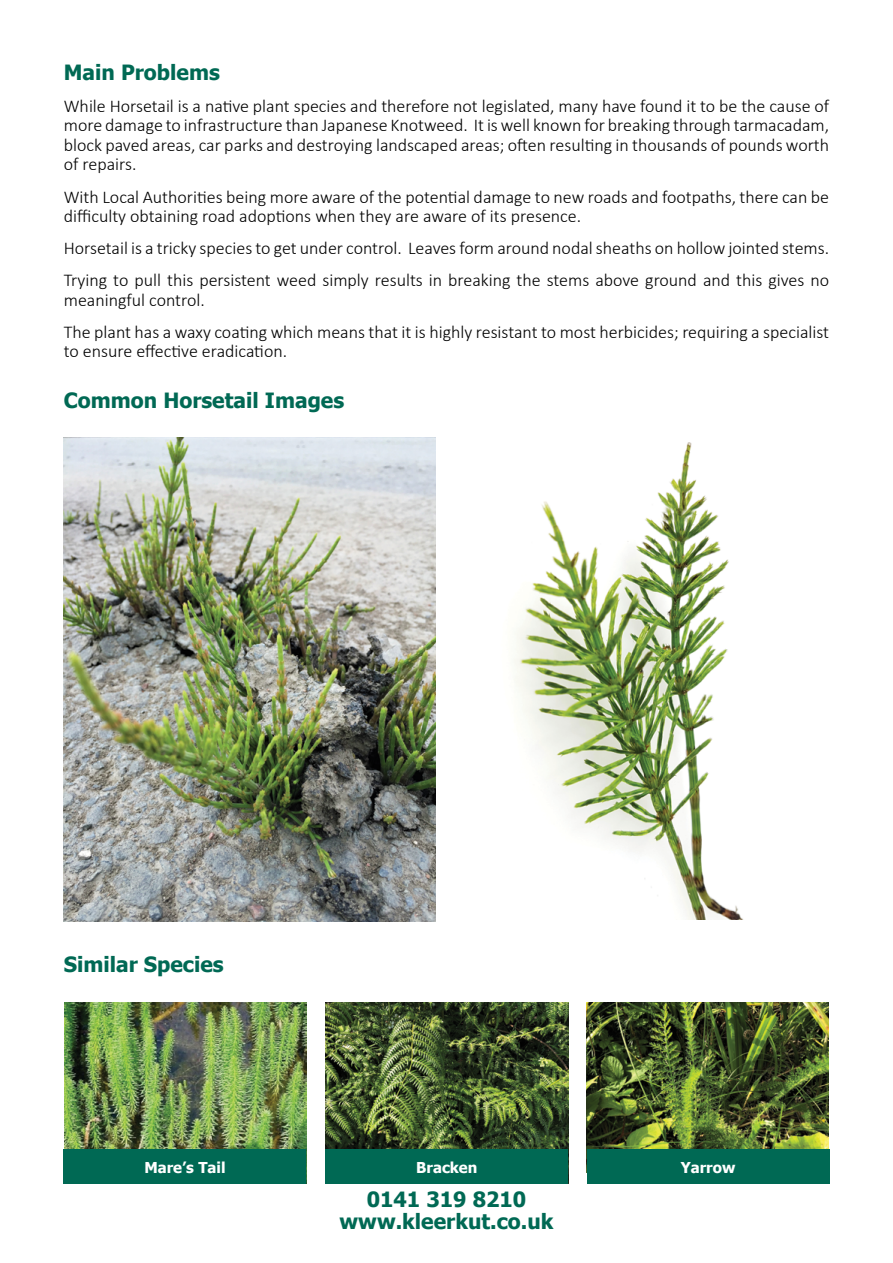
<style>
.page{position:relative;width:893px;height:1263px;background:#fff}
.page>*{position:absolute;margin:0;border:0;box-sizing:border-box;transform-origin:0 0}
.Heading_2{font:700 21px "Tahoma";color:#006954}
.t1{font:300 18px/19.5px "Calibri";color:#000}
.t2{font:700 15px "Tahoma";color:#fff}
</style>
<div class="page">
<img style="left:64px;top:438px;width:371px;height:483px">
<img style="left:514px;top:442px;width:229px;height:477px">
<img style="left:65px;top:1002px;width:241px;height:148px">
<img style="left:326px;top:1002px;width:242px;height:148px">
<img style="left:586px;top:1002px;width:243px;height:170px">
<div style="left:326px;top:1150px;width:242px;height:34px;background:#006954"></div>
<div style="left:64px;top:1150px;width:242px;height:34px;background:#006954"></div>
<div style="left:587px;top:1150px;width:242px;height:34px;background:#006954"></div>
<p class="Heading_2" style="left:64px;top:57px;width:158px">Main Problems</p>
<p class="t1" style="left:64px;top:96px;width:767px;text-align:justify">While Horsetail is a native plant species and therefore not legislated, many have found it to be the cause of more damage to infrastructure than Japanese Knotweed. It is well known for breaking through tarmacadam, block paved areas, car parks and destroying landscaped areas; often resulting in thousands of pounds worth of repairs.</p>
<p class="t1" style="left:64px;top:187px;width:767px">With Local Authorities being more aware of the potential damage to new roads and footpaths, there can be difficulty obtaining road adoptions when they are aware of its presence.</p>
<p class="t1" style="left:64px;top:238px;width:767px">Horsetail is a tricky species to get under control. Leaves form around nodal sheaths on hollow jointed stems.</p>
<p class="t1" style="left:64px;top:270px;width:767px">Trying to pull this persistent weed simply results in breaking the stems above ground and this gives no meaningful control.</p>
<p class="t1" style="left:64px;top:322px;width:767px">The plant has a waxy coating which means that it is highly resistant to most herbicides; requiring a specialist to ensure effective eradication.</p>
<p class="Heading_2" style="left:64px;top:386px;width:282px">Common Horsetail Images</p>
<p class="Heading_2" style="left:64px;top:950px;width:161px">Similar Species</p>
<p class="t2" style="left:144px;top:1156px;width:83px">Mare’s Tail</p>
<p class="t2" style="left:416px;top:1156px;width:63px">Bracken</p>
<p class="t2" style="left:681px;top:1156px;width:56px">Yarrow</p>
<p class="Heading_2" style="left:367px;top:1184px;width:161px">0141 319 8210</p>
<p class="Heading_2" style="left:340px;top:1207px;width:215px">www.kleerkut.co.uk</p>
</div>
